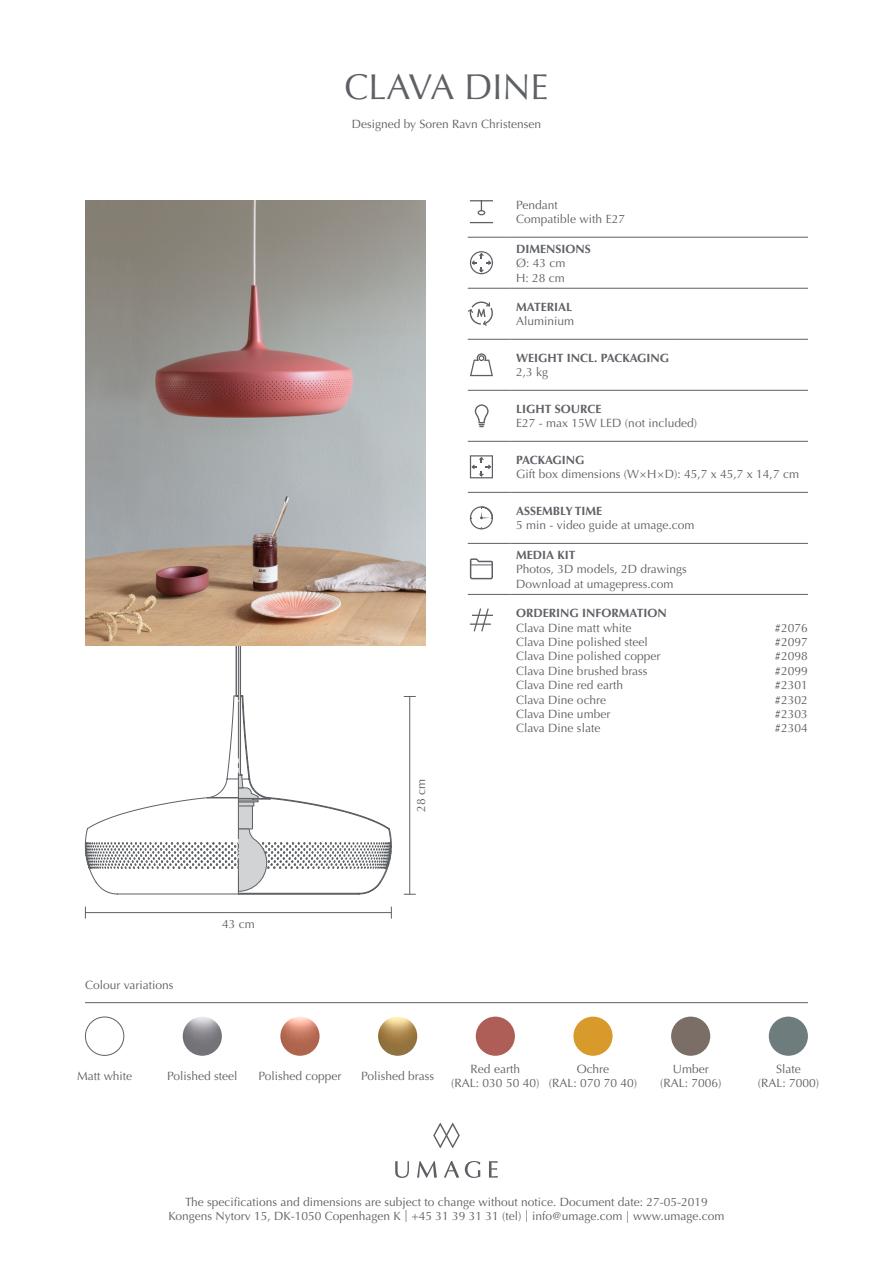
<style>
.page{position:relative;width:893px;height:1263px;background:#fff}
.page>*{position:absolute;margin:0;border:0;box-sizing:border-box;transform-origin:0 0}
.t1{font:36px "Optima LT Std";color:#5d6065}
.t2{font:12px/14.4px "Optima LT Std";color:#5d6065;text-align:center}
.t3{font:700 12px "Optima LT Std";color:#5d6065}
</style>
<div class="page">
<svg style="left:489px;top:1161px;width:9px;height:16px"></svg>
<svg style="left:433px;top:1123px;width:27px;height:25px"></svg>
<svg style="left:395px;top:1161px;width:14px;height:17px"></svg>
<svg style="left:417px;top:1161px;width:20px;height:16px"></svg>
<svg style="left:444px;top:1161px;width:15px;height:16px"></svg>
<svg style="left:465px;top:1161px;width:15px;height:17px"></svg>
<hr style="left:85px;top:1002px;width:723px;height:1px;background:#5d6065">
<img style="left:280px;top:1016px;width:40px;height:40px;border-radius:20px">
<img style="left:378px;top:1016px;width:39px;height:40px;border-radius:20px">
<img style="left:476px;top:1016px;width:39px;height:40px;border-radius:20px">
<img style="left:573px;top:1016px;width:40px;height:40px;border-radius:20px">
<img style="left:671px;top:1016px;width:39px;height:40px;border-radius:20px">
<img style="left:769px;top:1016px;width:39px;height:40px;border-radius:20px">
<img style="left:183px;top:1016px;width:39px;height:40px;border-radius:20px">
<hr style="left:409px;top:696px;width:1px;height:198px;background:#5d6065">
<svg style="left:404px;top:894px;width:12px;height:1px"></svg>
<hr style="left:85px;top:912px;width:307px;height:1px;background:#5d6065">
<hr style="left:468px;top:237px;width:42px;height:1px;background:#5d6065">
<hr style="left:510px;top:237px;width:166px;height:1px;background:#5d6065">
<hr style="left:676px;top:237px;width:132px;height:1px;background:#5d6065">
<hr style="left:468px;top:288px;width:42px;height:1px;background:#5d6065">
<hr style="left:510px;top:288px;width:166px;height:1px;background:#5d6065">
<hr style="left:676px;top:288px;width:132px;height:1px;background:#5d6065">
<hr style="left:468px;top:339px;width:42px;height:1px;background:#5d6065">
<hr style="left:510px;top:339px;width:166px;height:1px;background:#5d6065">
<hr style="left:676px;top:339px;width:132px;height:1px;background:#5d6065">
<hr style="left:468px;top:390px;width:42px;height:1px;background:#5d6065">
<hr style="left:510px;top:390px;width:166px;height:1px;background:#5d6065">
<hr style="left:676px;top:390px;width:132px;height:1px;background:#5d6065">
<hr style="left:468px;top:441px;width:42px;height:1px;background:#5d6065">
<hr style="left:510px;top:441px;width:166px;height:1px;background:#5d6065">
<hr style="left:676px;top:441px;width:132px;height:1px;background:#5d6065">
<hr style="left:468px;top:492px;width:42px;height:1px;background:#5d6065">
<hr style="left:510px;top:492px;width:166px;height:1px;background:#5d6065">
<hr style="left:676px;top:492px;width:132px;height:1px;background:#5d6065">
<hr style="left:468px;top:543px;width:42px;height:1px;background:#5d6065">
<hr style="left:510px;top:543px;width:166px;height:1px;background:#5d6065">
<hr style="left:676px;top:543px;width:132px;height:1px;background:#5d6065">
<hr style="left:468px;top:594px;width:42px;height:1px;background:#5d6065">
<hr style="left:510px;top:594px;width:166px;height:1px;background:#5d6065">
<hr style="left:676px;top:594px;width:132px;height:1px;background:#5d6065">
<svg style="left:470px;top:222px;width:23px;height:1px"></svg>
<svg style="left:470px;top:200px;width:23px;height:15px"></svg>
<svg style="left:470px;top:251px;width:23px;height:23px"></svg>
<svg style="left:468px;top:301px;width:25px;height:25px"></svg>
<svg style="left:470px;top:353px;width:23px;height:24px"></svg>
<svg style="left:475px;top:404px;width:14px;height:23px"></svg>
<svg style="left:470px;top:455px;width:23px;height:23px"></svg>
<svg style="left:470px;top:506px;width:23px;height:23px"></svg>
<svg style="left:469px;top:558px;width:24px;height:22px"></svg>
<svg style="left:472px;top:608px;width:21px;height:24px"></svg>
<hr style="left:470px;top:623px;width:21px;height:2px;background:#5d6065">
<div style="left:85px;top:1016px;width:39px;height:40px;border:1px solid #5d6065;border-radius:50%"></div>
<hr style="left:238px;top:858px;width:1px;height:36px;background:#5d6065">
<svg style="left:85px;top:646px;width:307px;height:246px"></svg>
<hr style="left:238px;top:638px;width:1px;height:62px;background:#5d6065">
<img style="left:85px;top:200px;width:340px;height:446px">
<h1 class="t1" style="left:344px;top:66px;width:206px">CLAVA DINE</h1>
<p class="t2" style="left:352px;top:117px;width:191px">Designed by Soren Ravn Christensen</p>
<p class="t2" style="left:85px;top:978px;width:90px">Colour variations</p>
<p class="t2" style="left:222px;top:917px;width:34px">43 cm</p>
<p class="t2" style="left:414px;top:812px;width:34px;rotate:-90deg">28 cm</p>
<p class="t2" style="left:516px;top:198px;width:110px;text-align:left">Pendant<br>Compatible with E27</p>
<p class="t3" style="left:516px;top:242px;width:76px">DIMENSIONS</p>
<p class="t2" style="left:516px;top:256px;width:51px;text-align:left">Ø: 43 cm<br>H: 28 cm</p>
<p class="t3" style="left:516px;top:300px;width:58px">MATERIAL</p>
<p class="t2" style="left:516px;top:314px;width:60px">Aluminium</p>
<p class="t3" style="left:516px;top:351px;width:154px">WEIGHT INCL. PACKAGING</p>
<p class="t2" style="left:516px;top:365px;width:34px">2,3 kg</p>
<p class="t3" style="left:516px;top:402px;width:87px">LIGHT SOURCE</p>
<p class="t2" style="left:516px;top:416px;width:182px">E27 - max 15W LED (not included)</p>
<p class="t3" style="left:516px;top:453px;width:70px">PACKAGING</p>
<p class="t2" style="left:516px;top:467px;width:284px">Gift box dimensions (W×H×D): 45,7 x 45,7 x 14,7 cm</p>
<p class="t3" style="left:516px;top:504px;width:88px">ASSEMBLY TIME</p>
<p class="t2" style="left:516px;top:518px;width:180px">5 min - video guide at umage.com</p>
<p class="t3" style="left:516px;top:548px;width:61px">MEDIA KIT</p>
<p class="t2" style="left:516px;top:562px;width:172px;text-align:left">Photos, 3D models, 2D drawings<br>Download at umagepress.com</p>
<p class="t3" style="left:516px;top:606px;width:152px">ORDERING INFORMATION</p>
<p class="t2" style="left:516px;top:620px;width:146px;text-align:left">Clava Dine matt white<br>Clava Dine polished steel<br>Clava Dine polished copper<br>Clava Dine brushed brass<br>Clava Dine red earth<br>Clava Dine ochre<br>Clava Dine umber<br>Clava Dine slate</p>
<p class="t2" style="left:775px;top:620px;width:35px;text-align:justify">#2076 #2097 #2098 #2099 #2301 #2302 #2303 #2304</p>
<p class="t2" style="left:77px;top:1069px;width:57px">Matt white</p>
<p class="t2" style="left:167px;top:1069px;width:72px">Polished steel</p>
<p class="t2" style="left:361px;top:1069px;width:74px">Polished brass</p>
<p class="t2" style="left:451px;top:1062px;width:90px">Red earth<br>(RAL: 030 50 40)</p>
<p class="t2" style="left:259px;top:1069px;width:84px">Polished copper</p>
<p class="t2" style="left:549px;top:1062px;width:90px">Ochre<br>(RAL: 070 70 40)</p>
<p class="t2" style="left:660px;top:1062px;width:63px">Umber (RAL: 7006)</p>
<p class="t2" style="left:758px;top:1062px;width:63px">Slate<br>(RAL: 7000)</p>
<p class="t2" style="left:169px;top:1195px;width:557px">The specifications and dimensions are subject to change without notice. Document date: 27-05-2019<br>Kongens Nytorv 15, DK-1050 Copenhagen K | +45 31 39 31 31 (tel) | info@umage.com | www.umage.com</p>
</div>
